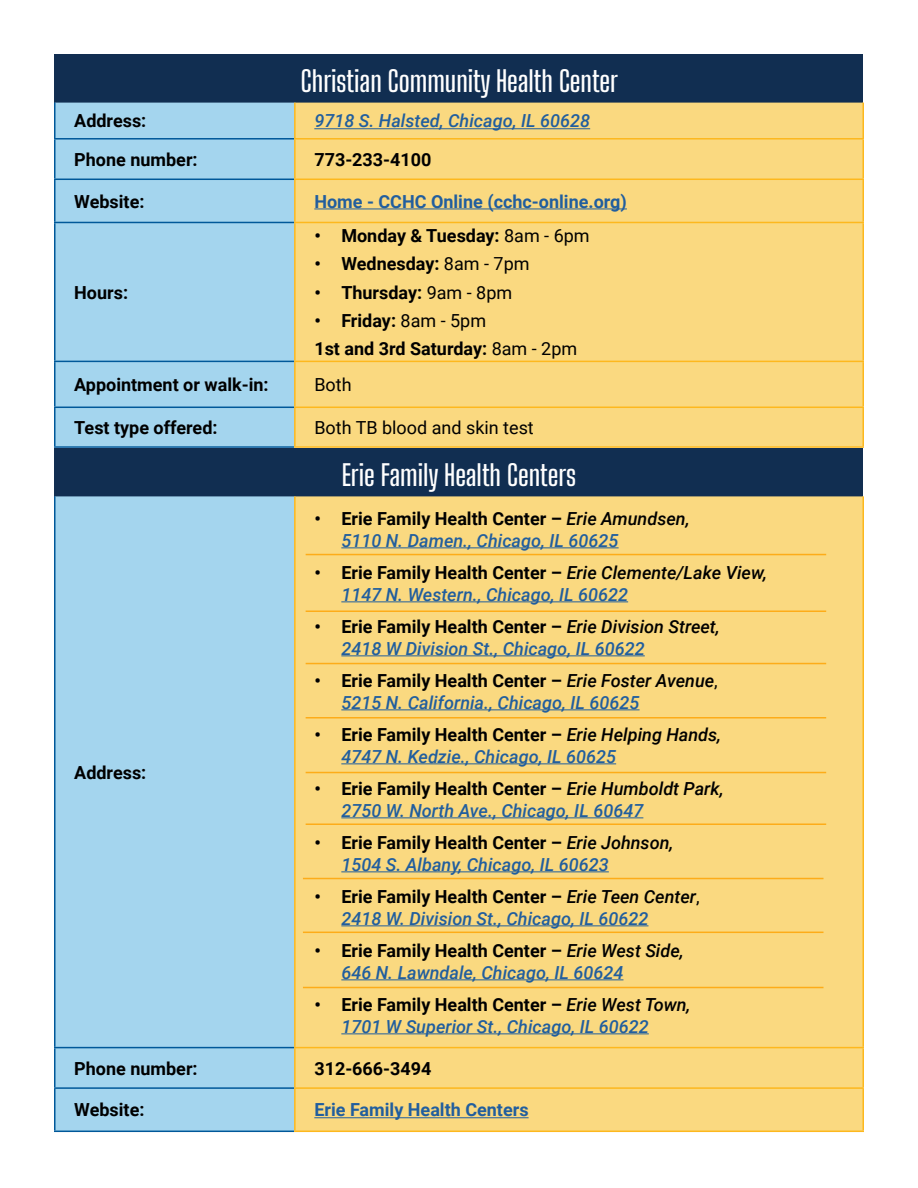
<style>
.page{position:relative;width:918px;height:1188px;background:#fff}
.page>*{position:absolute;margin:0;border:0;box-sizing:border-box;transform-origin:0 0}
.t1{font:100 28.5px "Big Shoulders Display";color:#fff}
.t2{font:italic 500 18px/21.6px "Roboto";color:#215e9e}
.t3{font:700 18px/28.3px "Roboto";color:#000}
.t4{font:700 18px "Roboto";color:#215e9e}
.t5{font:18px "Roboto";color:#000}
.s1{font-weight:400}
.s2{font-weight:700;font-style:normal;color:#000}
.s3{color:#000}
.s4{font-weight:400;font-style:normal;color:#000}
</style>
<div class="page">
<div style="left:55px;top:54px;width:808px;height:49px;background:#112e51"></div>
<div style="left:56px;top:103px;width:238px;height:343px;background:#a4d5ee"></div>
<div style="left:296px;top:103px;width:566px;height:343px;background:#fad980"></div>
<hr style="left:54px;top:103px;width:2px;height:35px;background:#005899">
<hr style="left:54px;top:138px;width:240px;height:2px;background:#005899">
<hr style="left:54px;top:140px;width:2px;height:39px;background:#005899">
<hr style="left:54px;top:179px;width:240px;height:1px;background:#005899">
<hr style="left:54px;top:180px;width:2px;height:42px;background:#005899">
<hr style="left:54px;top:222px;width:240px;height:1px;background:#005899">
<hr style="left:54px;top:223px;width:2px;height:138px;background:#005899">
<hr style="left:54px;top:361px;width:240px;height:1px;background:#005899">
<hr style="left:54px;top:362px;width:2px;height:45px;background:#005899">
<hr style="left:54px;top:407px;width:240px;height:1px;background:#005899">
<hr style="left:54px;top:408px;width:2px;height:38px;background:#005899">
<hr style="left:54px;top:446px;width:240px;height:2px;background:#005899">
<hr style="left:294px;top:103px;width:2px;height:35px;background:#fdb81e">
<hr style="left:862px;top:103px;width:2px;height:35px;background:#fdb81e">
<hr style="left:294px;top:138px;width:570px;height:2px;background:#fdb81e">
<hr style="left:294px;top:140px;width:2px;height:39px;background:#fdb81e">
<hr style="left:862px;top:140px;width:2px;height:39px;background:#fdb81e">
<hr style="left:294px;top:179px;width:570px;height:1px;background:#fdb81e">
<hr style="left:294px;top:180px;width:2px;height:42px;background:#fdb81e">
<hr style="left:862px;top:180px;width:2px;height:42px;background:#fdb81e">
<hr style="left:294px;top:222px;width:570px;height:1px;background:#fdb81e">
<hr style="left:294px;top:223px;width:2px;height:138px;background:#fdb81e">
<hr style="left:862px;top:223px;width:2px;height:138px;background:#fdb81e">
<hr style="left:294px;top:361px;width:570px;height:1px;background:#fdb81e">
<hr style="left:294px;top:362px;width:2px;height:45px;background:#fdb81e">
<hr style="left:862px;top:362px;width:2px;height:45px;background:#fdb81e">
<hr style="left:294px;top:407px;width:570px;height:1px;background:#fdb81e">
<hr style="left:294px;top:408px;width:2px;height:38px;background:#fdb81e">
<hr style="left:862px;top:408px;width:2px;height:38px;background:#fdb81e">
<hr style="left:294px;top:446px;width:570px;height:2px;background:#fdb81e">
<hr style="left:314px;top:128px;width:276px;height:1px;background:#215e9e">
<hr style="left:314px;top:209px;width:313px;height:1px;background:#215e9e">
<div style="left:55px;top:448px;width:808px;height:48px;background:#112e51"></div>
<div style="left:56px;top:496px;width:238px;height:635px;background:#a4d5ee"></div>
<div style="left:296px;top:496px;width:566px;height:635px;background:#fad980"></div>
<hr style="left:54px;top:496px;width:2px;height:551px;background:#005899">
<hr style="left:54px;top:1047px;width:240px;height:1px;background:#005899">
<hr style="left:54px;top:1048px;width:2px;height:39px;background:#005899">
<hr style="left:54px;top:1087px;width:240px;height:2px;background:#005899">
<hr style="left:54px;top:1089px;width:2px;height:42px;background:#005899">
<hr style="left:54px;top:1131px;width:240px;height:1px;background:#005899">
<hr style="left:294px;top:496px;width:2px;height:551px;background:#fdb81e">
<hr style="left:862px;top:496px;width:2px;height:551px;background:#fdb81e">
<hr style="left:294px;top:1047px;width:570px;height:1px;background:#fdb81e">
<hr style="left:294px;top:1048px;width:2px;height:39px;background:#fdb81e">
<hr style="left:862px;top:1048px;width:2px;height:39px;background:#fdb81e">
<hr style="left:294px;top:1087px;width:570px;height:2px;background:#fdb81e">
<hr style="left:294px;top:1089px;width:2px;height:42px;background:#fdb81e">
<hr style="left:862px;top:1089px;width:2px;height:42px;background:#fdb81e">
<hr style="left:294px;top:1131px;width:570px;height:1px;background:#fdb81e">
<hr style="left:341px;top:547px;width:278px;height:1px;background:#215e9e">
<hr style="left:341px;top:601px;width:287px;height:1px;background:#215e9e">
<hr style="left:341px;top:655px;width:304px;height:1px;background:#215e9e">
<hr style="left:341px;top:709px;width:299px;height:1px;background:#215e9e">
<hr style="left:341px;top:763px;width:275px;height:1px;background:#215e9e">
<hr style="left:341px;top:817px;width:302px;height:1px;background:#215e9e">
<hr style="left:341px;top:871px;width:268px;height:1px;background:#215e9e">
<hr style="left:341px;top:925px;width:307px;height:1px;background:#215e9e">
<hr style="left:341px;top:979px;width:282px;height:1px;background:#215e9e">
<hr style="left:341px;top:1033px;width:308px;height:1px;background:#215e9e">
<hr style="left:314px;top:1117px;width:215px;height:1px;background:#215e9e">
<hr style="left:306px;top:554px;width:520px;height:1px;background:#fdac19">
<hr style="left:306px;top:610px;width:520px;height:2px;background:#fdac19">
<hr style="left:306px;top:663px;width:520px;height:1px;background:#fdac19">
<hr style="left:306px;top:717px;width:520px;height:1px;background:#fdac19">
<hr style="left:306px;top:772px;width:520px;height:1px;background:#fdac19">
<hr style="left:306px;top:824px;width:520px;height:1px;background:#fdac19">
<hr style="left:303px;top:878px;width:521px;height:1px;background:#fdac19">
<hr style="left:303px;top:932px;width:521px;height:1px;background:#fdac19">
<hr style="left:303px;top:987px;width:521px;height:1px;background:#fdac19">
<h1 class="t1" style="left:301px;top:62px;width:319px">Christian Community Health Center</h1>
<p class="t3" style="left:74px;top:106px;width:74px">Address:</p>
<p class="t2" style="left:314px;top:110px;width:277px">9718 S. Halsted, Chicago, IL 60628</p>
<p class="t3" style="left:74px;top:145px;width:125px">Phone number:</p>
<p class="t3" style="left:314px;top:145px;width:119px">773-233-4100</p>
<p class="t3" style="left:74px;top:186px;width:72px">Website:</p>
<p class="t4" style="left:314px;top:189px;width:314px">Home - CCHC Online (cchc-online.org)</p>
<p class="t3" style="left:74px;top:277px;width:55px">Hours:</p>
<p class="t3" style="left:314px;top:221px;width:277px">• Monday &amp; Tuesday: <span class="s1">8am - 6pm</span></p>
<p class="t3" style="left:314px;top:249px;width:217px">• Wednesday: <span class="s1">8am - 7pm</span></p>
<p class="t3" style="left:314px;top:277px;width:199px">• Thursday: <span class="s1">9am - 8pm</span></p>
<p class="t3" style="left:314px;top:306px;width:264px">• Friday: <span class="s1">8am - 5pm<br></span>1st and 3rd Saturday: <span class="s1">8am - 2pm</span></p>
<p class="t3" style="left:74px;top:370px;width:196px">Appointment or walk-in:</p>
<p class="t5" style="left:314px;top:372px;width:39px">Both</p>
<p class="t3" style="left:74px;top:413px;width:145px">Test type offered:</p>
<p class="t5" style="left:314px;top:415px;width:221px">Both TB blood and skin test</p>
<h1 class="t1" style="left:342px;top:456px;width:236px">Erie Family Health Centers</h1>
<p class="t3" style="left:74px;top:758px;width:74px">Address:</p>
<p class="t2" style="left:341px;top:507px;width:350px;text-indent:-27px"><span class="s2">• Erie Family Health Center –</span> <span class="s3">Erie Amundsen,<br></span>5110 N. Damen., Chicago, IL 60625</p>
<p class="t2" style="left:341px;top:561px;width:427px;text-indent:-27px"><span class="s2">• Erie Family Health Center –</span> <span class="s3">Erie Clemente/Lake View,<br></span>1147 N. Western., Chicago, IL 60622</p>
<p class="t2" style="left:341px;top:615px;width:380px;text-indent:-27px"><span class="s2">• Erie Family Health Center –</span> <span class="s3">Erie Division Street,<br></span>2418 W Division St., Chicago, IL 60622</p>
<p class="t2" style="left:341px;top:669px;width:378px;text-indent:-27px"><span class="s2">• Erie Family Health Center –</span> <span class="s3">Erie Foster Avenue</span><span class="s4">,<br></span>5215 N. California., Chicago, IL 60625</p>
<p class="t2" style="left:341px;top:723px;width:381px;text-indent:-27px"><span class="s2">• Erie Family Health Center –</span> <span class="s3">Erie Helping Hands,<br></span>4747 N. Kedzie., Chicago, IL 60625</p>
<p class="t2" style="left:341px;top:777px;width:384px;text-indent:-27px"><span class="s2">• Erie Family Health Center –</span> <span class="s3">Erie Humboldt Park,<br></span>2750 W. North Ave., Chicago, IL 60647</p>
<p class="t2" style="left:341px;top:831px;width:334px;text-indent:-27px"><span class="s2">• Erie Family Health Center –</span> <span class="s3">Erie Johnson,<br></span>1504 S. Albany, Chicago, IL 60623</p>
<p class="t2" style="left:341px;top:885px;width:360px;text-indent:-27px"><span class="s2">• Erie Family Health Center –</span> <span class="s3">Erie Teen Center</span><span class="s4">,<br></span>2418 W. Division St., Chicago, IL 60622</p>
<p class="t2" style="left:341px;top:939px;width:344px;text-indent:-27px"><span class="s2">• Erie Family Health Center –</span> <span class="s3">Erie West Side,<br></span>646 N. Lawndale, Chicago, IL 60624</p>
<p class="t2" style="left:341px;top:993px;width:351px;text-indent:-27px"><span class="s2">• Erie Family Health Center –</span> <span class="s3">Erie West Town,<br></span>1701 W Superior St., Chicago, IL 60622</p>
<p class="t3" style="left:74px;top:1053px;width:125px">Phone number:</p>
<p class="t3" style="left:314px;top:1053px;width:119px">312-666-3494</p>
<p class="t3" style="left:74px;top:1095px;width:72px">Website:</p>
<p class="t4" style="left:314px;top:1097px;width:216px">Erie Family Health Centers</p>
</div>
